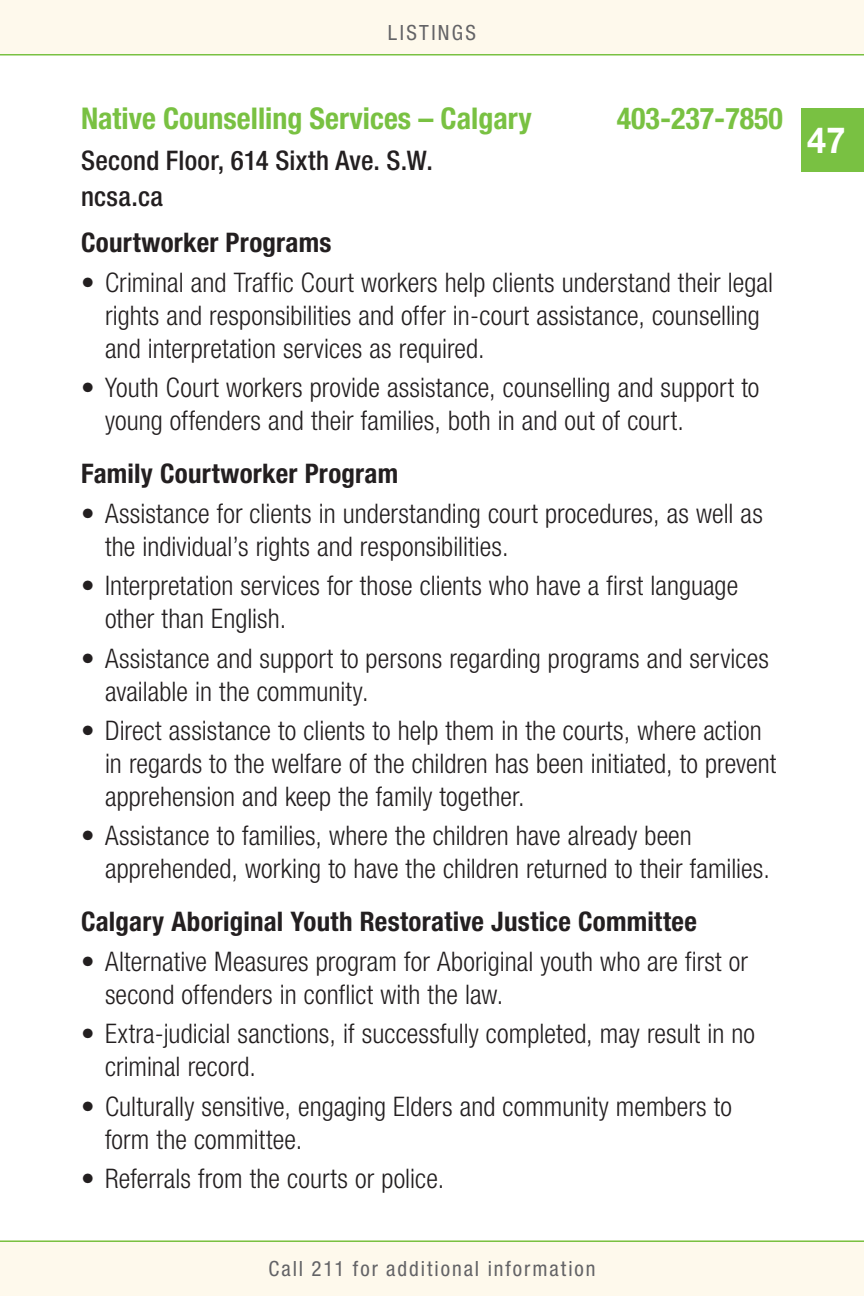
<style>
.page{position:relative;width:864px;height:1296px;background:#fff}
.page>*{position:absolute;margin:0;border:0;box-sizing:border-box;transform-origin:0 0}
.t1{font:700 36px "Helvetica Neue LT Std";color:#fff;scale:.95 1}
.t2{font:700 condensed 30px "Helvetica Neue LT Std";color:#79c142}
.t3{font:300 condensed 27px/33px "Helvetica Neue LT Std";letter-spacing:.005em;color:#231f20}
.t4{font:700 condensed 27px "Helvetica Neue LT Std";letter-spacing:.01em;color:#231f20}
.t5{font:500 condensed 27px/36px "Helvetica Neue LT Std";letter-spacing:.01em;color:#231f20}
.t6{font:condensed 21px "Helvetica Neue LT Std";letter-spacing:.095em;color:#636366}
</style>
<div class="page">
<div style="left:0;top:0;width:864px;height:55px;background:#fef9ec"></div>
<hr style="left:0;top:54px;width:864px;height:2px;background:#79c142">
<div style="left:0;top:1240px;width:864px;height:56px;background:#fef9ec"></div>
<hr style="left:0;top:1240px;width:864px;height:2px;background:#79c142">
<div style="left:801px;top:109px;width:63px;height:63px;background:#79c142"></div>
<p class="t6" style="left:388px;top:20px;width:90px">LISTINGS</p>
<p class="t2" style="left:81px;top:101px;width:452px">Native Counselling Services – Calgary</p>
<p class="t2" style="left:617px;top:101px;width:168px">403-237-7850</p>
<p class="t5" style="left:81px;top:142px;width:353px">Second Floor, 614 Sixth Ave. S.W. ncsa.ca</p>
<p class="t4" style="left:81px;top:226px;width:252px">Courtworker Programs</p>
<p class="t3" style="left:105px;top:265px;width:670px;text-indent:-24px">• Criminal and Traffic Court workers help clients understand their legal rights and responsibilities and offer in-court assistance, counselling and interpretation services as required.</p>
<p class="t3" style="left:105px;top:371px;width:656px;text-indent:-24px">• Youth Court workers provide assistance, counselling and support to young offenders and their families, both in and out of court.</p>
<p class="t4" style="left:81px;top:457px;width:319px">Family Courtworker Program</p>
<p class="t3" style="left:105px;top:496px;width:659px;text-indent:-24px">• Assistance for clients in understanding court procedures, as well as the individual’s rights and responsibilities.</p>
<p class="t3" style="left:105px;top:569px;width:635px;text-indent:-24px">• Interpretation services for those clients who have a first language other than English.</p>
<p class="t3" style="left:105px;top:641px;width:665px;text-indent:-24px">• Assistance and support to persons regarding programs and services available in the community.</p>
<p class="t3" style="left:105px;top:714px;width:673px;text-indent:-24px">• Direct assistance to clients to help them in the courts, where action in regards to the welfare of the children has been initiated, to prevent apprehension and keep the family together.</p>
<p class="t3" style="left:105px;top:819px;width:666px;text-indent:-24px">• Assistance to families, where the children have already been apprehended, working to have the children returned to their families.</p>
<p class="t4" style="left:81px;top:905px;width:618px">Calgary Aboriginal Youth Restorative Justice Committee</p>
<p class="t3" style="left:105px;top:945px;width:645px;text-indent:-24px">• Alternative Measures program for Aboriginal youth who are first or second offenders in conflict with the law.</p>
<p class="t3" style="left:105px;top:1017px;width:652px;text-indent:-24px">• Extra-judicial sanctions, if successfully completed, may result in no criminal record.</p>
<p class="t3" style="left:105px;top:1090px;width:628px;text-indent:-24px">• Culturally sensitive, engaging Elders and community members to form the committee.</p>
<p class="t3" style="left:81px;top:1162px;width:365px">• Referrals from the courts or police.</p>
<h1 class="t1" style="left:807px;top:118px;width:42px">47</h1>
<p class="t6" style="left:268px;top:1257px;width:329px">Call 211 for additional information</p>
</div>
